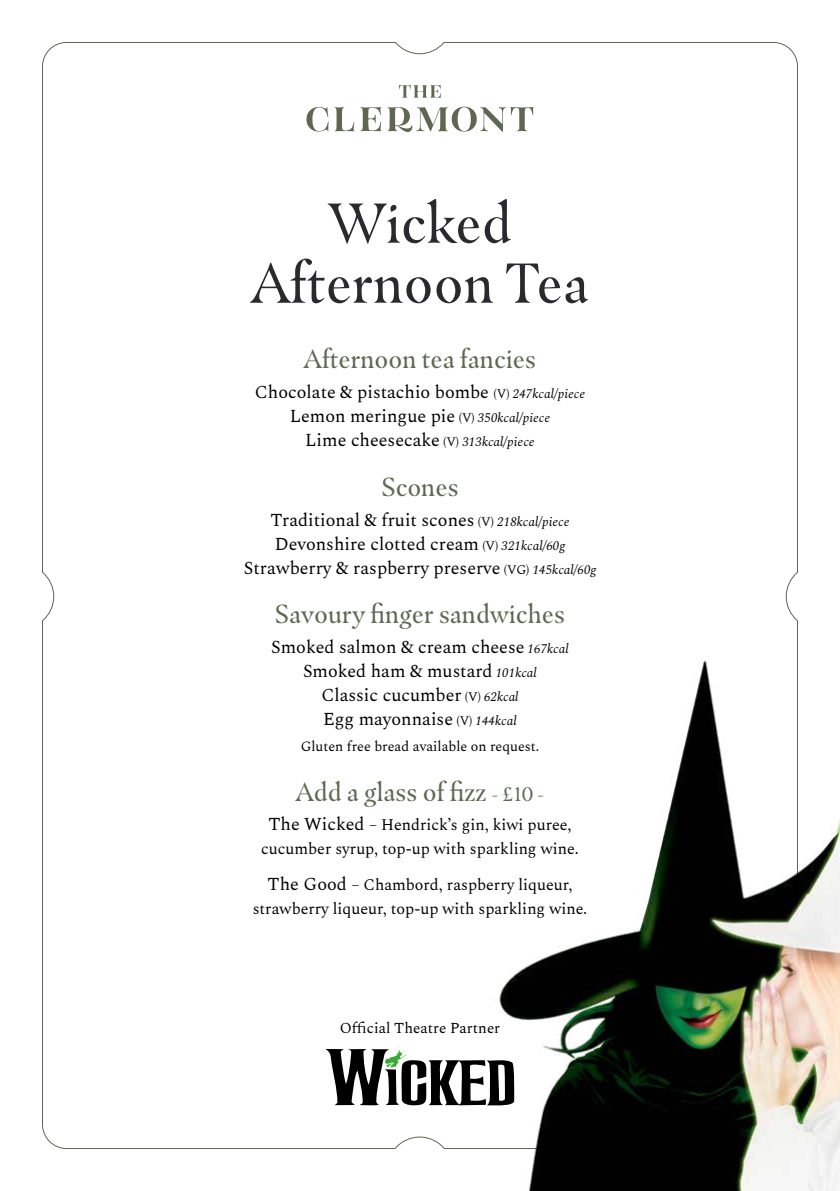
<style>
.page{position:relative;width:840px;height:1191px;background:#fff}
.page>*{position:absolute;margin:0;border:0;box-sizing:border-box;transform-origin:0 0}
.t1{font:56px/60px "Masqualero";color:#29292e;text-align:center}
.t2{font:26px "Masqualero";color:#5e6851}
.t3{font:18px/24px "Spectral";color:#000;text-align:center}
.t4{font:16px/24px "Spectral";color:#000;text-align:center}
.t5{font:15px "Spectral";color:#000}
.t6{font:14px "Spectral";color:#000}
.s1{font-size:13px}
.s2{font-style:italic;font-size:13px}
.s3{font-size:20px}
.s4{font-size:18px}
</style>
<div class="page">
<svg style="left:306px;top:107px;width:22px;height:25px"></svg>
<svg style="left:334px;top:107px;width:20px;height:24px"></svg>
<svg style="left:360px;top:107px;width:21px;height:24px"></svg>
<svg style="left:387px;top:107px;width:146px;height:25px"></svg>
<svg style="left:399px;top:85px;width:42px;height:13px"></svg>
<svg style="left:325px;top:1049px;width:95px;height:56px"></svg>
<img style="left:420px;top:617px;width:419px;height:574px">
<h1 class="t1" style="left:251px;top:193px;width:339px">Wicked<br>Afternoon Tea</h1>
<h2 class="t2" style="left:304px;top:344px;width:233px">Afternoon tea fancies</h2>
<p class="t3" style="left:255px;top:379px;width:331px">Chocolate &amp; pistachio bombe <span class="s1">(V)</span> <span class="s2">247kcal/piece<br></span>Lemon meringue pie <span class="s1">(V)</span> <span class="s2">350kcal/piece<br></span>Lime cheesecake <span class="s1">(V)</span> <span class="s2">313kcal/piece</span></p>
<h2 class="t2" style="left:381px;top:471px;width:79px">Scones</h2>
<p class="t3" style="left:243px;top:506px;width:354px">Traditional &amp; fruit scones <span class="s1">(V)</span> <span class="s2">218kcal/piece<br></span>Devonshire clotted cream <span class="s1">(V)</span> <span class="s2">321kcal/60g<br></span>Strawberry &amp; raspberry preserve <span class="s1">(VG)</span> <span class="s2">145kcal/60g</span></p>
<h2 class="t2" style="left:274px;top:599px;width:292px">Savoury finger sandwiches</h2>
<p class="t3" style="left:271px;top:634px;width:299px">Smoked salmon &amp; cream cheese <span class="s2">167kcal<br></span>Smoked ham &amp; mustard <span class="s2">101kcal<br></span>Classic cucumber <span class="s1">(V)</span> <span class="s2">62kcal<br></span>Egg mayonnaise <span class="s1">(V)</span> <span class="s2">144kcal</span></p>
<p class="t6" style="left:300px;top:736px;width:240px">Gluten free bread available on request.</p>
<h2 class="t2" style="left:296px;top:776px;width:250px">Add a glass of fizz <span class="s3">- £10 -</span></h2>
<p class="t4" style="left:261px;top:812px;width:319px"><span class="s4">The Wicked</span> – Hendrick’s gin, kiwi puree, cucumber syrup, top-up with sparkling wine.</p>
<p class="t4" style="left:252px;top:871px;width:336px"><span class="s4">The Good</span> – Chambord, raspberry liqueur, strawberry liqueur, top-up with sparkling wine.</p>
<p class="t5" style="left:339px;top:1017px;width:162px">Official Theatre Partner</p>
</div>
